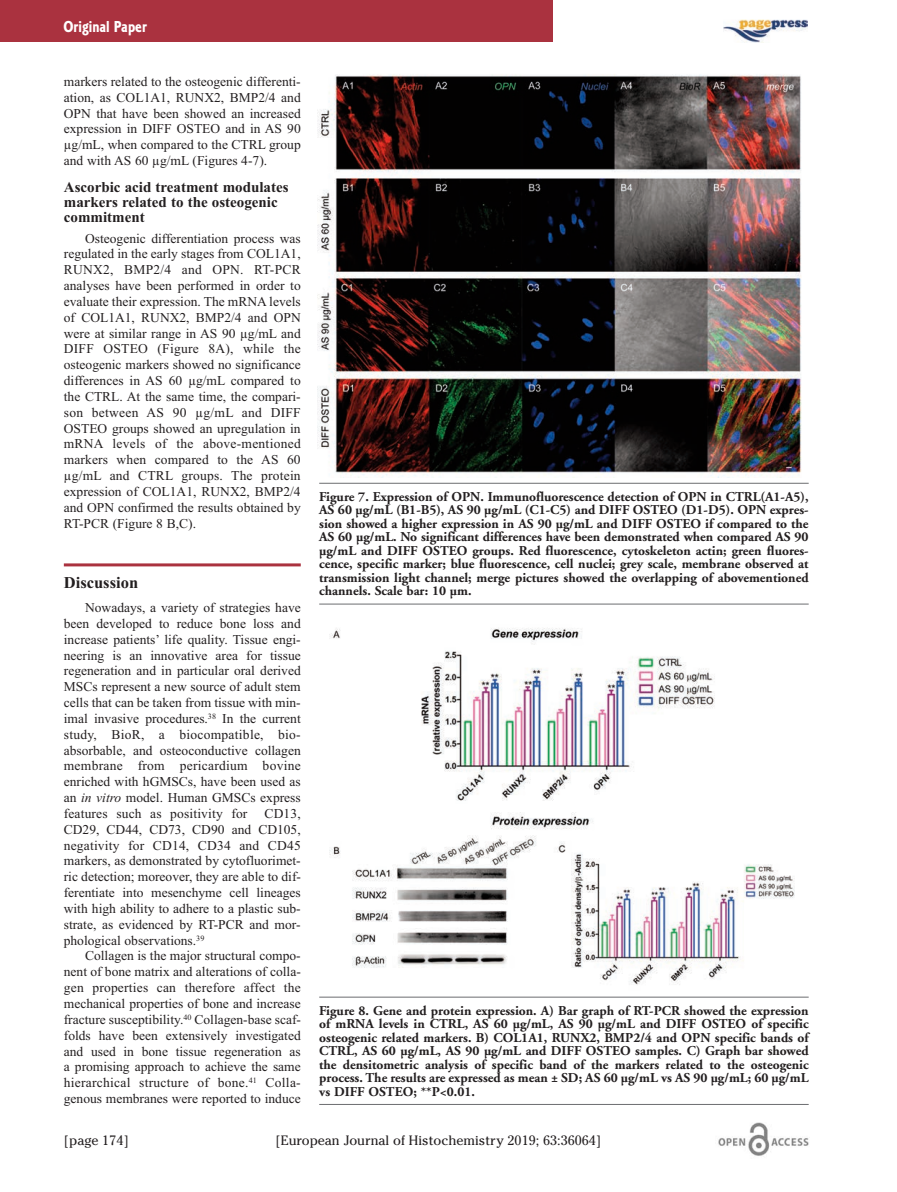
<style>
.page{position:relative;width:897px;height:1192px;background:#fff}
.page>*{position:absolute;margin:0;border:0;box-sizing:border-box;transform-origin:0 0}
.t1{font:16.5px "Corinthian Bold Condensed Plain";color:#fff}
.t2{font:700 16.5px "Times New Roman";color:#231f20}
.t3{font:700 15px/15px "Times New Roman";color:#231f20}
.t4{font:13.5px/15.9px "Times New Roman";color:#231f20;text-align:justify}
.t5{font:700 13.5px/13.5px "Adobe Garamond";color:#231f20;text-align:justify}
.t6{font:13.5px "Cheltenham";color:#231f20}
.s1{font-style:italic}
</style>
<div class="page">
<div style="left:0;top:0;width:553px;height:42px;background:#aa323f"></div>
<hr style="left:64px;top:563px;width:236px;height:3px;background:#aa323f">
<img style="left:718px;top:1123px;width:90px;height:33px">
<img style="left:723px;top:19px;width:84px;height:24px">
<hr style="left:319px;top:483px;width:489px;height:1px;background:#6c6d70">
<hr style="left:319px;top:603px;width:489px;height:1px;background:#6c6d70">
<img style="left:317px;top:74px;width:485px;height:403px">
<hr style="left:319px;top:996px;width:489px;height:1px;background:#6c6d70">
<hr style="left:319px;top:1104px;width:489px;height:1px;background:#6c6d70">
<img style="left:329px;top:628px;width:465px;height:357px">
<p class="t1" style="left:63px;top:21px;width:85px">Original Paper</p>
<p class="t4" style="left:64px;top:73px;width:238px">markers related to the osteogenic differenti&shy;ation, as COL1A1, RUNX2, BMP2/4 and OPN that have been showed an increased expression in DIFF OSTEO and in AS 90 µg/mL, when compared to the CTRL group and with AS 60 µg/mL (Figures 4-7).</p>
<p class="t3" style="left:64px;top:180px;width:226px">Ascorbic acid treatment modulates markers related to the osteogenic commitment</p>
<p class="t4" style="left:64px;top:230px;width:238px;text-indent:21px">Osteogenic differentiation process was regulated in the early stages from COL1A1, RUNX2, BMP2/4 and OPN. RT-PCR analyses have been performed in order to evaluate their expression. The mRNA levels of COL1A1, RUNX2, BMP2/4 and OPN were at similar range in AS 90 µg/mL and DIFF OSTEO (Figure 8A), while the osteogenic markers showed no significance differences in AS 60 µg/mL compared to the CTRL. At the same time, the compari&shy;son between AS 90 µg/mL and DIFF OSTEO groups showed an upregulation in mRNA levels of the above-mentioned markers when compared to the AS 60 µg/mL and CTRL groups. The protein expression of COL1A1, RUNX2, BMP2/4 and OPN confirmed the results obtained by RT-PCR (Figure 8 B,C).</p>
<p class="t2" style="left:64px;top:572px;width:76px">Discussion</p>
<p class="t4" style="left:64px;top:599px;width:238px;text-indent:21px">Nowadays, a variety of strategies have been developed to reduce bone loss and increase patients’ life quality. Tissue engi&shy;neering is an innovative area for tissue regeneration and in particular oral derived MSCs represent a new source of adult stem cells that can be taken from tissue with min&shy;imal invasive procedures.<sup>38</sup> In the current study, BioR, a biocompatible, bio&shy;absorbable, and osteoconductive collagen membrane from pericardium bovine enriched with hGMSCs, have been used as an <span class="s1">in vitro</span> model. Human GMSCs express features such as positivity for</p>
<p class="t4" style="left:64px;top:805px;width:238px;text-indent:201px">CD13, CD29, CD44, CD73, CD90 and CD105, negativity for CD14, CD34 and CD45 markers, as demonstrated by cytofluorimet&shy;ric detection; moreover, they are able to dif&shy;ferentiate into mesenchyme cell lineages with high ability to adhere to a plastic sub&shy;strate, as evidenced by RT-PCR and mor&shy;phological observations.<sup>39</sup></p>
<p class="t4" style="left:64px;top:947px;width:238px;text-indent:21px">Collagen is the major structural compo&shy;nent of bone matrix and alterations of colla&shy;gen properties can therefore affect the mechanical properties of bone and increase fracture susceptibility.<sup>40</sup> Collagen-base scaf&shy;folds have been extensively investigated and used in bone tissue regeneration as a promising approach to achieve the same hierarchical structure of bone.<sup>41</sup> Colla - genous membranes were reported to induce</p>
<p class="t5" style="left:319px;top:491px;width:490px">Figure 7. Expression of OPN. Immunofluorescence detection of OPN in CTRL(A1-A5), AS 60 µg/mL (B1-B5), AS 90 µg/mL (C1-C5) and DIFF OSTEO (D1-D5). OPN expres&shy;sion showed a higher expression in AS 90 µg/mL and DIFF OSTEO if compared to the AS 60 µg/mL. No significant differences have been demonstrated when compared AS 90 µg/mL and DIFF OSTEO groups. Red fluorescence, cytoskeleton actin; green fluores&shy;cence, specific marker; blue fluorescence, cell nuclei; grey scale, membrane observed at transmission light channel; merge pictures showed the overlapping of abovementioned channels. Scale bar: 10 µm.</p>
<p class="t5" style="left:319px;top:1004px;width:491px">Figure 8. Gene and protein expression. A) Bar graph of RT-PCR showed the expression of mRNA levels in CTRL, AS 60 µg/mL, AS 90 µg/mL and DIFF OSTEO of specific osteogenic related markers. B) COL1A1, RUNX2, BMP2/4 and OPN specific bands of CTRL, AS 60 µg/mL, AS 90 µg/mL and DIFF OSTEO samples. C) Graph bar showed the densitometric analysis of specific band of the markers related to the osteogenic process. The results are expressed as mean ± SD; AS 60 µg/mL vs AS 90 µg/mL; 60 µg/mL vs DIFF OSTEO; **P&lt;0.01.</p>
<p class="t6" style="left:64px;top:1132px;width:66px">[page 174]</p>
<p class="t6" style="left:275px;top:1132px;width:327px">[European Journal of Histochemistry 2019; 63:36064]</p>
</div>
